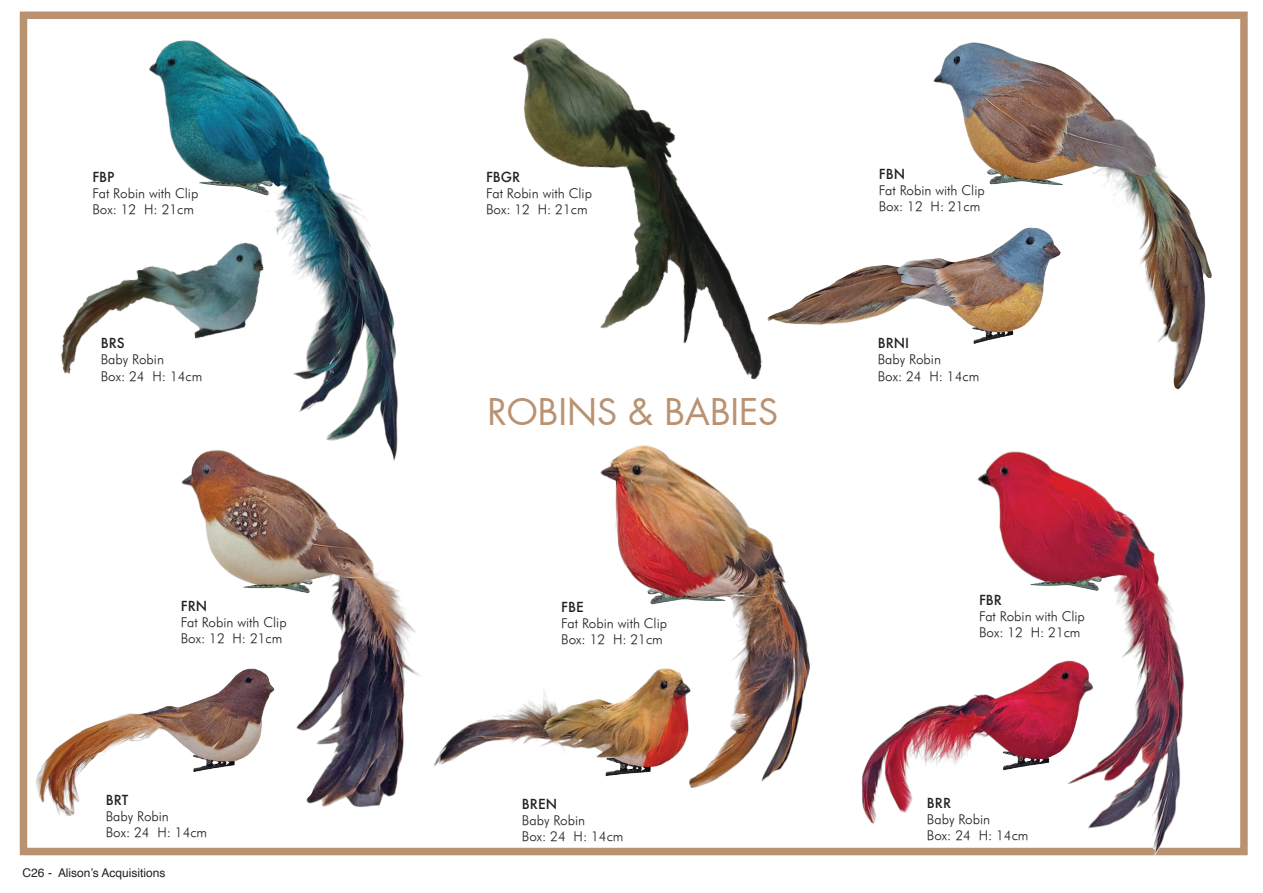
<style>
.page{position:relative;width:1263px;height:893px;background:#fff}
.page>*{position:absolute;margin:0;border:0;box-sizing:border-box;transform-origin:0 0}
.t1{font:36px "Futura";color:#b99272}
.t2{font:italic 13.5px/16.2px "Futura";color:#231f20}
.t3{font:500 13.5px "Futura";color:#231f20}
.t4{font:12px "Helvetica";color:#231f20}
</style>
<div class="page">
<img style="left:505px;top:11px;width:270px;height:340px">
<img style="left:19px;top:11px;width:10px;height:255px">
<img style="left:999px;top:399px;width:249px;height:457px">
<img style="left:822px;top:549px;width:310px;height:307px">
<img style="left:201px;top:512px;width:215px;height:344px">
<img style="left:19px;top:541px;width:298px;height:315px">
<img style="left:600px;top:445px;width:272px;height:380px">
<img style="left:405px;top:661px;width:314px;height:195px">
<img style="left:897px;top:11px;width:350px;height:428px">
<img style="left:736px;top:64px;width:355px;height:444px">
<img style="left:64px;top:11px;width:418px;height:501px">
<p class="t3" style="left:92px;top:168px;width:24px">FBP</p>
<p class="t2" style="left:92px;top:185px;width:107px">Fat Robin with Clip<br>Box: 12 H: 21cm</p>
<p class="t3" style="left:101px;top:334px;width:25px">BRS</p>
<p class="t2" style="left:101px;top:351px;width:103px">Baby Robin<br>Box: 24 H: 14cm</p>
<p class="t3" style="left:181px;top:596px;width:28px">FRN</p>
<p class="t2" style="left:181px;top:614px;width:107px">Fat Robin with Clip<br>Box: 12 H: 21cm</p>
<p class="t3" style="left:106px;top:790px;width:24px">BRT</p>
<p class="t2" style="left:106px;top:808px;width:103px">Baby Robin<br>Box: 24 H: 14cm</p>
<p class="t4" style="left:23px;top:863px;width:144px">C26 - Alison’s Acquisitions</p>
<p class="t3" style="left:486px;top:168px;width:36px">FBGR</p>
<p class="t2" style="left:486px;top:185px;width:107px">Fat Robin with Clip<br>Box: 12 H: 21cm</p>
<h1 class="t1" style="left:487px;top:388px;width:292px">ROBINS &amp; BABIES</h1>
<p class="t3" style="left:561px;top:597px;width:24px">FBE</p>
<p class="t2" style="left:561px;top:615px;width:107px">Fat Robin with Clip<br>Box: 12 H: 21cm</p>
<p class="t3" style="left:522px;top:794px;width:37px">BREN</p>
<p class="t2" style="left:522px;top:812px;width:103px">Baby Robin<br>Box: 24 H: 14cm</p>
<p class="t3" style="left:879px;top:164px;width:28px">FBN</p>
<p class="t2" style="left:879px;top:182px;width:107px">Fat Robin with Clip<br>Box: 12 H: 21cm</p>
<p class="t3" style="left:878px;top:334px;width:33px">BRNI</p>
<p class="t2" style="left:878px;top:351px;width:103px">Baby Robin<br>Box: 24 H: 14cm</p>
<p class="t3" style="left:979px;top:590px;width:24px">FBR</p>
<p class="t2" style="left:979px;top:608px;width:107px">Fat Robin with Clip<br>Box: 12 H: 21cm</p>
<p class="t3" style="left:927px;top:793px;width:26px">BRR</p>
<p class="t2" style="left:927px;top:811px;width:103px">Baby Robin<br>Box: 24 H: 14cm</p>
</div>
